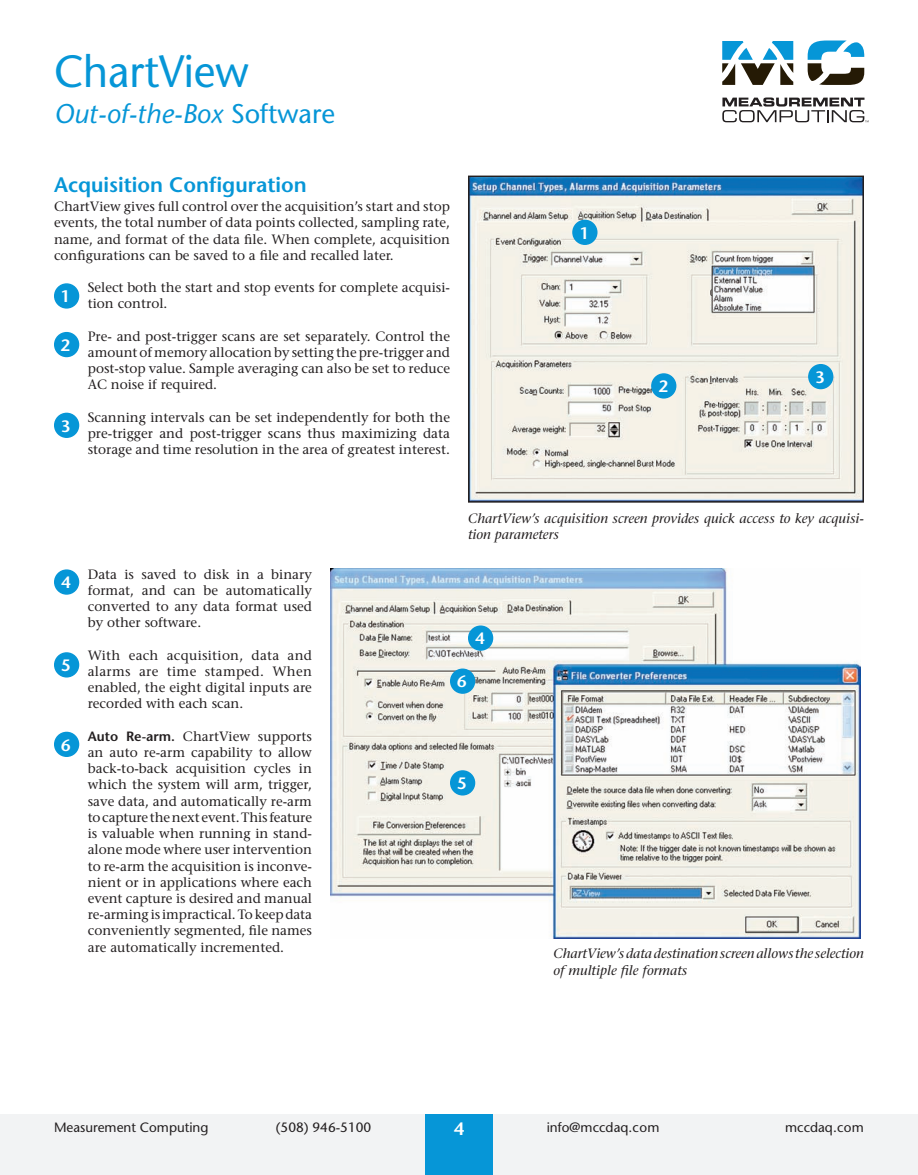
<style>
.page{position:relative;width:918px;height:1175px;background:#fff}
.page>*{position:absolute;margin:0;border:0;box-sizing:border-box;transform-origin:0 0}
.t1{font:45px "Stone Sans";color:#0696d7;scale:.95 1}
.t2{font:italic 27px "Stone Sans";color:#0696d7}
.t3{font:600 21px "Stone Sans";color:#0696d7}
.t4{font:600 18px "Stone Sans";color:#fff}
.t5{font:600 16.5px "Stone Sans";color:#fff}
.t6{font:13.5px/16.2px "Stone Serif";color:#231f20;text-align:justify}
.t7{font:italic 13.5px/16.2px "Stone Serif";color:#231f20}
.t8{font:13.5px "Stone Sans";color:#231f20}
.s1{font-style:normal}
.s2{font-family:"Stone Sans";font-weight:600}
</style>
<div class="page">
<svg style="left:722px;top:97px;width:147px;height:25px"></svg>
<svg style="left:722px;top:41px;width:71px;height:44px"></svg>
<svg style="left:808px;top:40px;width:56px;height:45px"></svg>
<div style="left:0;top:1114px;width:918px;height:60px;background:#f2f3f4"></div>
<div style="left:425px;top:1114px;width:68px;height:60px;background:#0696d7"></div>
<img style="left:471px;top:179px;width:390px;height:320px">
<div style="left:468px;top:176px;width:396px;height:326px;border:2px solid #231f20"></div>
<img style="left:330px;top:568px;width:531px;height:370px">
<div style="left:573px;top:220px;width:24px;height:24px;background:#0696d7;border-radius:50%"></div>
<div style="left:572px;top:220px;width:26px;height:25px;border:2px solid #0696d7;border-radius:50%"></div>
<div style="left:652px;top:374px;width:24px;height:24px;background:#0696d7;border-radius:50%"></div>
<div style="left:651px;top:373px;width:25px;height:25px;border:2px solid #0696d7;border-radius:50%"></div>
<div style="left:809px;top:365px;width:24px;height:23px;background:#0696d7;border-radius:50%"></div>
<div style="left:808px;top:364px;width:25px;height:25px;border:2px solid #0696d7;border-radius:50%"></div>
<div style="left:55px;top:570px;width:24px;height:24px;background:#0696d7;border-radius:50%"></div>
<div style="left:54px;top:569px;width:25px;height:25px;border:2px solid #0696d7;border-radius:50%"></div>
<div style="left:55px;top:653px;width:24px;height:23px;background:#0696d7;border-radius:50%"></div>
<div style="left:54px;top:652px;width:25px;height:25px;border:2px solid #0696d7;border-radius:50%"></div>
<div style="left:55px;top:732px;width:24px;height:24px;background:#0696d7;border-radius:50%"></div>
<div style="left:54px;top:731px;width:25px;height:26px;border:2px solid #0696d7;border-radius:50%"></div>
<div style="left:469px;top:626px;width:24px;height:24px;background:#0696d7;border-radius:50%"></div>
<div style="left:468px;top:625px;width:25px;height:25px;border:2px solid #0696d7;border-radius:50%"></div>
<div style="left:451px;top:771px;width:24px;height:23px;background:#0696d7;border-radius:50%"></div>
<div style="left:450px;top:770px;width:25px;height:25px;border:2px solid #0696d7;border-radius:50%"></div>
<div style="left:451px;top:669px;width:24px;height:24px;background:#0696d7;border-radius:50%"></div>
<div style="left:450px;top:668px;width:25px;height:26px;border:2px solid #0696d7;border-radius:50%"></div>
<div style="left:55px;top:284px;width:24px;height:24px;background:#0696d7;border-radius:50%"></div>
<div style="left:54px;top:283px;width:25px;height:25px;border:2px solid #0696d7;border-radius:50%"></div>
<div style="left:55px;top:333px;width:24px;height:23px;background:#0696d7;border-radius:50%"></div>
<div style="left:54px;top:332px;width:25px;height:25px;border:2px solid #0696d7;border-radius:50%"></div>
<div style="left:55px;top:413px;width:24px;height:24px;background:#0696d7;border-radius:50%"></div>
<div style="left:54px;top:413px;width:25px;height:25px;border:2px solid #0696d7;border-radius:50%"></div>
<h1 class="t1" style="left:54px;top:43px;width:207px">ChartView</h1>
<h2 class="t2" style="left:54px;top:96px;width:283px">Out-of-the-Box <span class="s1">Software</span></h2>
<h3 class="t3" style="left:54px;top:172px;width:254px">Acquisition Configuration</h3>
<p class="t6" style="left:54px;top:198px;width:398px">ChartView gives full control over the acquisition’s start and stop events, the total number of data points collected, sampling rate, name, and format of the data file. When complete, acquisition configurations can be saved to a file and recalled later.</p>
<p class="t6" style="left:88px;top:279px;width:364px">Select both the start and stop events for complete acquisi&shy;tion control.</p>
<p class="t6" style="left:88px;top:328px;width:364px">Pre- and post-trigger scans are set separately. Control the amount ofmemory allocationby setting thepre-trigger and post-stop value. Sample averaging can also be set to reduce AC noise if required.</p>
<p class="t6" style="left:88px;top:409px;width:364px">Scanning intervals can be set independently for both the pre-trigger and post-trigger scans thus maximizing data storage and time resolution in the area of greatest interest.</p>
<p class="t5" style="left:61px;top:286px;width:11px">1</p>
<p class="t5" style="left:61px;top:335px;width:11px">2</p>
<p class="t5" style="left:61px;top:415px;width:11px">3</p>
<p class="t5" style="left:579px;top:222px;width:11px">1</p>
<p class="t5" style="left:658px;top:376px;width:11px">2</p>
<p class="t5" style="left:815px;top:367px;width:11px">3</p>
<p class="t7" style="left:468px;top:510px;width:398px">ChartView’s acquisition screen provides quick access to key acquisi&shy;tion parameters</p>
<p class="t5" style="left:61px;top:572px;width:11px">4</p>
<p class="t5" style="left:61px;top:655px;width:11px">5</p>
<p class="t5" style="left:61px;top:734px;width:11px">6</p>
<p class="t6" style="left:88px;top:566px;width:226px">Data is saved to disk in a binary format, and can be automatically converted to any data format used by other -software.</p>
<p class="t6" style="left:88px;top:647px;width:226px">With each acquisition, data and alarms are time stamped. When enabled, the eight digital inputs are recorded with each scan.</p>
<p class="t6" style="left:88px;top:728px;width:226px"><span class="s2">Auto Re-arm.</span> ChartView supports an auto re-arm capability to allow back-to-back acquisition cycles in which the system will arm, trigger, save data, and automatically re-arm tocapturethenext event.This feature is valuable when running in stand&shy;alone mode where user intervention to re-arm the acquisition is inconve&shy;nient or in applications where each event capture is desired and manual re-arming is impractical.Tokeepdata conveniently segmented, file names are automatically incremented.</p>
<p class="t5" style="left:475px;top:628px;width:11px">4</p>
<p class="t5" style="left:457px;top:671px;width:11px">6</p>
<p class="t5" style="left:457px;top:773px;width:11px">5</p>
<p class="t7" style="left:554px;top:945px;width:312px">ChartView’s data destination screen allows the selection of multiple file formats</p>
<p class="t8" style="left:54px;top:1118px;width:156px">Measurement Computing</p>
<p class="t8" style="left:276px;top:1118px;width:97px">(508) 946-5100</p>
<h3 class="t4" style="left:454px;top:1117px;width:12px">4</h3>
<p class="t8" style="left:547px;top:1118px;width:114px">info@mccdaq.com</p>
<p class="t8" style="left:785px;top:1118px;width:80px">mccdaq.com</p>
</div>
